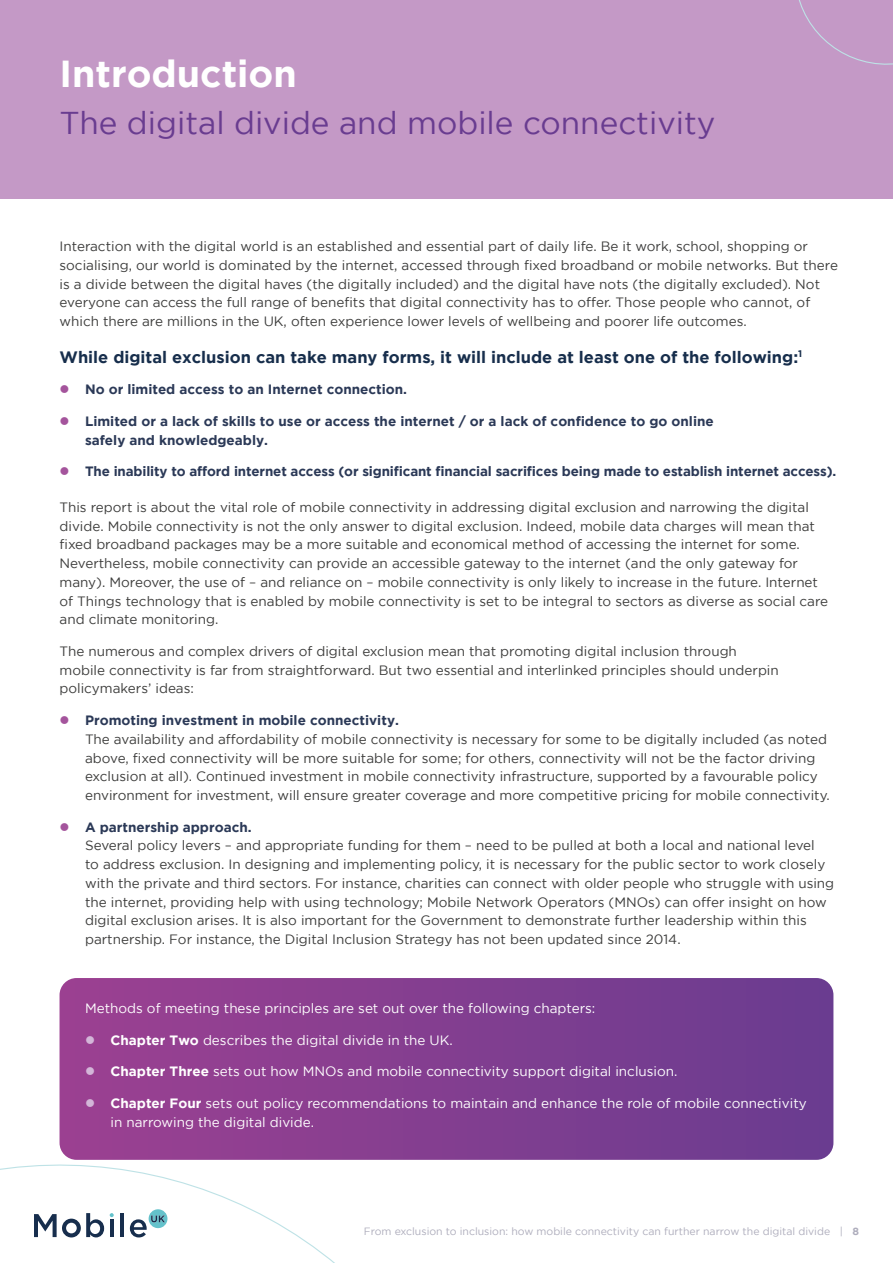
<style>
.page{position:relative;width:893px;height:1263px;background:#fff}
.page>*{position:absolute;margin:0;border:0;box-sizing:border-box;transform-origin:0 0}
.t1{font:700 37.5px "Gotham";color:#fff}
.t2{font:31.5px "Gotham";color:#693c90}
.t3{font:700 16.5px "Gotham";color:#172e4c}
.t4{font:13.5px/18.8px "Gotham";color:#3c3c3b}
.t5{font:13.5px/18.8px "Gotham";color:#fff}
.t6{font:700 13.5px/18.8px "Gotham";color:#2b3957}
.t7{font:10.5px "Gotham";color:#aeadbc}
.s1{color:#a4549c}
.s2{font-weight:700;color:#2b3957}
.s3{color:#d3b6d8}
.s4{font-weight:700}
</style>
<div class="page">
<div style="left:0;top:0;width:893px;height:199px;background:#c499c6"></div>
<svg style="left:60px;top:978px;width:773px;height:182px;background:#803e90"></svg>
<svg style="left:0;top:1104px;width:554px;height:159px"></svg>
<svg style="left:799px;top:0;width:94px;height:65px"></svg>
<hr style="left:110px;top:1220px;width:4px;height:17px;background:#172e4d">
<hr style="left:120px;top:1213px;width:4px;height:24px;background:#172e4d">
<svg style="left:34px;top:1213px;width:70px;height:24px"></svg>
<svg style="left:130px;top:1209px;width:37px;height:28px"></svg>
<svg style="left:110px;top:1213px;width:4px;height:4px"></svg>
<h1 class="t1" style="left:60px;top:52px;width:239px">Introduction</h1>
<h2 class="t2" style="left:60px;top:105px;width:657px">The digital divide and mobile connectivity</h2>
<p class="t4" style="left:60px;top:237px;width:780px">Interaction with the digital world is an established and essential part of daily life. Be it work, school, shopping or socialising, our world is dominated by the internet, accessed through fixed broadband or mobile networks. But there is a divide between the digital haves (the digitally included) and the digital have nots (the digitally excluded). Not everyone can access the full range of benefits that digital connectivity has to offer. Those people who cannot, of which there are millions in the UK, often experience lower levels of wellbeing and poorer life outcomes.</p>
<p class="t3" style="left:60px;top:347px;width:744px">While digital exclusion can take many forms, it will include at least one of the following:<sup>1</sup></p>
<p class="t6" style="left:60px;top:380px;width:349px"><span class="s1">●</span> No or limited access to an Internet connection.</p>
<p class="t6" style="left:85px;top:411px;width:630px;text-indent:-26px"><span class="s1">●</span> Limited or a lack of skills to use or access the internet / or a lack of confidence to go online safely and knowledgeably.</p>
<p class="t6" style="left:60px;top:462px;width:778px"><span class="s1">●</span> The inability to afford internet access (or significant financial sacrifices being made to establish internet access).</p>
<p class="t4" style="left:60px;top:498px;width:770px">This report is about the vital role of mobile connectivity in addressing digital exclusion and narrowing the digital divide. Mobile connectivity is not the only answer to digital exclusion. Indeed, mobile data charges will mean that fixed broadband packages may be a more suitable and economical method of accessing the internet for some.<br>Nevertheless, mobile connectivity can provide an accessible gateway to the internet (and the only gateway for many). Moreover, the use of – and reliance on – mobile connectivity is only likely to increase in the future. Internet of Things technology that is enabled by mobile connectivity is set to be integral to sectors as diverse as social care and climate monitoring.</p>
<p class="t4" style="left:60px;top:642px;width:721px">The numerous and complex drivers of digital exclusion mean that promoting digital inclusion through mobile connectivity is far from straightforward. But two essential and interlinked principles should underpin policymakers’ ideas:</p>
<p class="t4" style="left:85px;top:711px;width:746px;text-indent:-26px"><span class="s1">●</span> <span class="s2">Promoting investment in mobile connectivity.<br></span>The availability and affordability of mobile connectivity is necessary for some to be digitally included (as noted above, fixed connectivity will be more suitable for some; for others, connectivity will not be the factor driving exclusion at all). Continued investment in mobile connectivity infrastructure, supported by a favourable policy environment for investment, will ensure greater coverage and more competitive pricing for mobile connectivity.</p>
<p class="t4" style="left:85px;top:817px;width:751px;text-indent:-26px"><span class="s1">●</span> <span class="s2">A partnership approach.<br></span>Several policy levers – and appropriate funding for them – need to be pulled at both a local and national level<br>to address exclusion. In designing and implementing policy, it is necessary for the public sector to work closely with the private and third sectors. For instance, charities can connect with older people who struggle with using the internet, providing help with using technology; Mobile Network Operators (MNOs) can offer insight on how digital exclusion arises. It is also important for the Government to demonstrate further leadership within this partnership. For instance, the Digital Inclusion Strategy has not been updated since 2014.</p>
<p class="t5" style="left:85px;top:999px;width:512px">Methods of meeting these principles are set out over the following chapters:</p>
<p class="t5" style="left:85px;top:1030px;width:369px"><span class="s3">●</span> <span class="s4">Chapter Two</span> describes the digital divide in the UK.</p>
<p class="t5" style="left:85px;top:1062px;width:594px"><span class="s3">●</span> <span class="s4">Chapter Three</span> sets out how MNOs and mobile connectivity support digital inclusion.</p>
<p class="t5" style="left:111px;top:1093px;width:698px;text-indent:-26px"><span class="s3">●</span> <span class="s4">Chapter Four</span> sets out policy recommendations to maintain and enhance the role of mobile connectivity in narrowing the digital divide.</p>
<p class="t7" style="left:364px;top:1225px;width:497px">From exclusion to inclusion: how mobile connectivity can further narrow the digital divide | <span class="s4">8</span></p>
</div>
